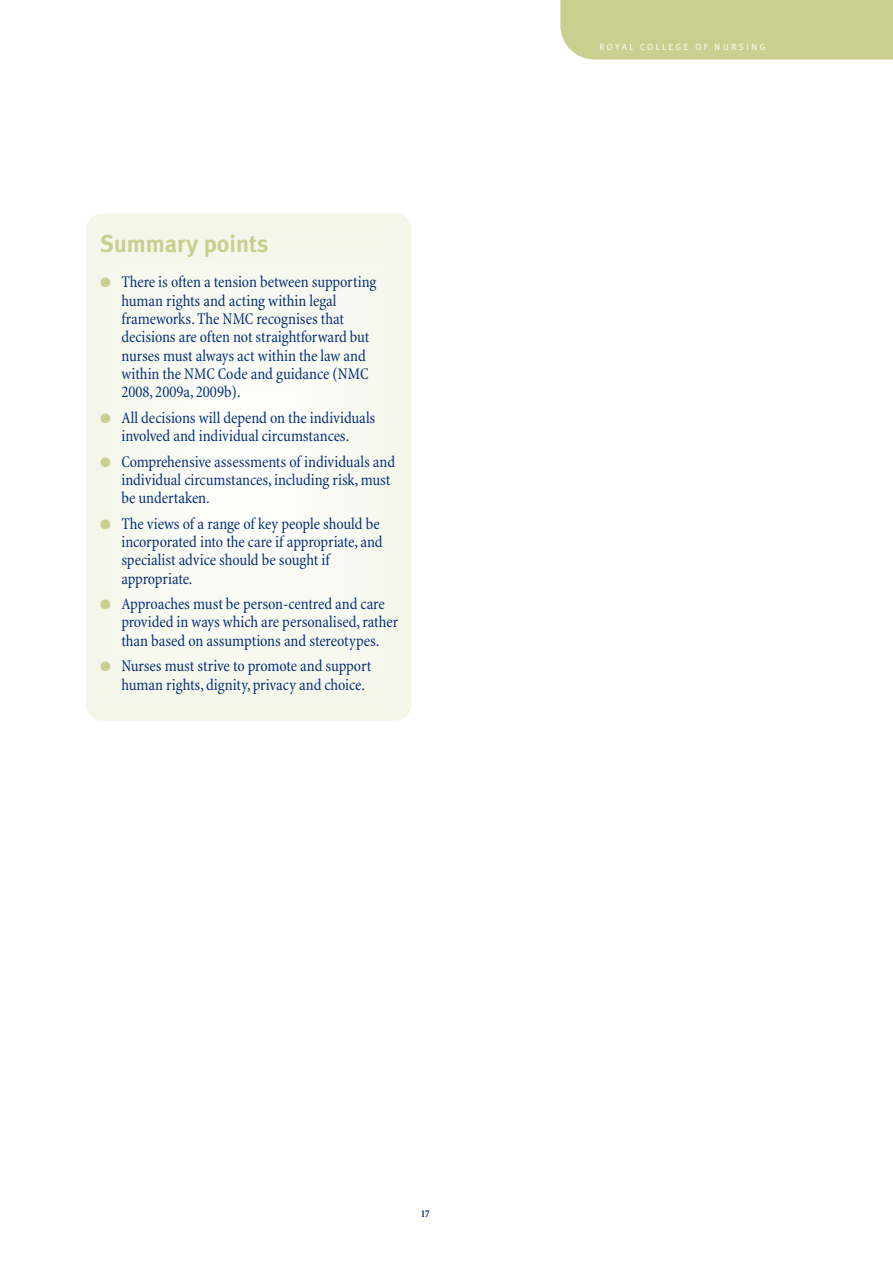
<style>
.page{position:relative;width:893px;height:1263px;background:#fff}
.page>*{position:absolute;margin:0;border:0;box-sizing:border-box;transform-origin:0 0}
.t1{font:700 24px "Meta Plus";color:#c9d08f}
.t2{font:condensed 16.5px/18.3px "Minion";letter-spacing:-.005em;color:#002c74}
.t3{font:700 condensed 10.5px "Minion";color:#002c74}
.t4{font:9px "Meta Plus Normal";letter-spacing:.265em;color:#fff}
.s1{color:#c9d08f}
</style>
<div class="page">
<div style="left:560px;top:0;width:333px;height:60px;background:#c9d08f"></div>
<div style="left:86px;top:213px;width:326px;height:508px;background:#f7f8ef;border-radius:17px"></div>
<div style="left:85px;top:213px;width:327px;height:508px;border:2px solid #fff;border-radius:18px"></div>
<h1 class="t1" style="left:100px;top:230px;width:170px">Summary points</h1>
<p class="t2" style="left:121px;top:274px;width:256px;text-indent:-21px"><span class="s1">●</span> There is often a tension between supporting human rights and acting within legal frameworks.The NMC recognises that decisions are often not straightforward but nurses must always act within the law and within the NMC Code and guidance (NMC 2008, 2009a, 2009b).</p>
<p class="t2" style="left:100px;top:410px;width:277px;text-align:center"><span class="s1">●</span> All decisions will depend on the individuals involved and individual circumstances.</p>
<p class="t2" style="left:121px;top:454px;width:275px;text-indent:-21px"><span class="s1">●</span> Comprehensive assessments of individuals and individual circumstances, including risk,must be undertaken.</p>
<p class="t2" style="left:121px;top:516px;width:263px;text-indent:-21px"><span class="s1">●</span> The views of a range of key people should be incorporated into the care if appropriate, and specialist advice should be sought if appropriate.</p>
<p class="t2" style="left:121px;top:596px;width:278px;text-indent:-21px"><span class="s1">●</span> Approaches must be person-centred and care provided in ways which are personalised,rather than based on assumptions and stereotypes.</p>
<p class="t2" style="left:121px;top:658px;width:251px;text-indent:-21px"><span class="s1">●</span> Nurses must strive to promote and support human rights, dignity, privacy and choice.</p>
<p class="t4" style="left:599px;top:41px;width:167px">ROYAL COLLEGE OF NURSING</p>
<p class="t3" style="left:421px;top:1209px;width:11px">17</p>
</div>
